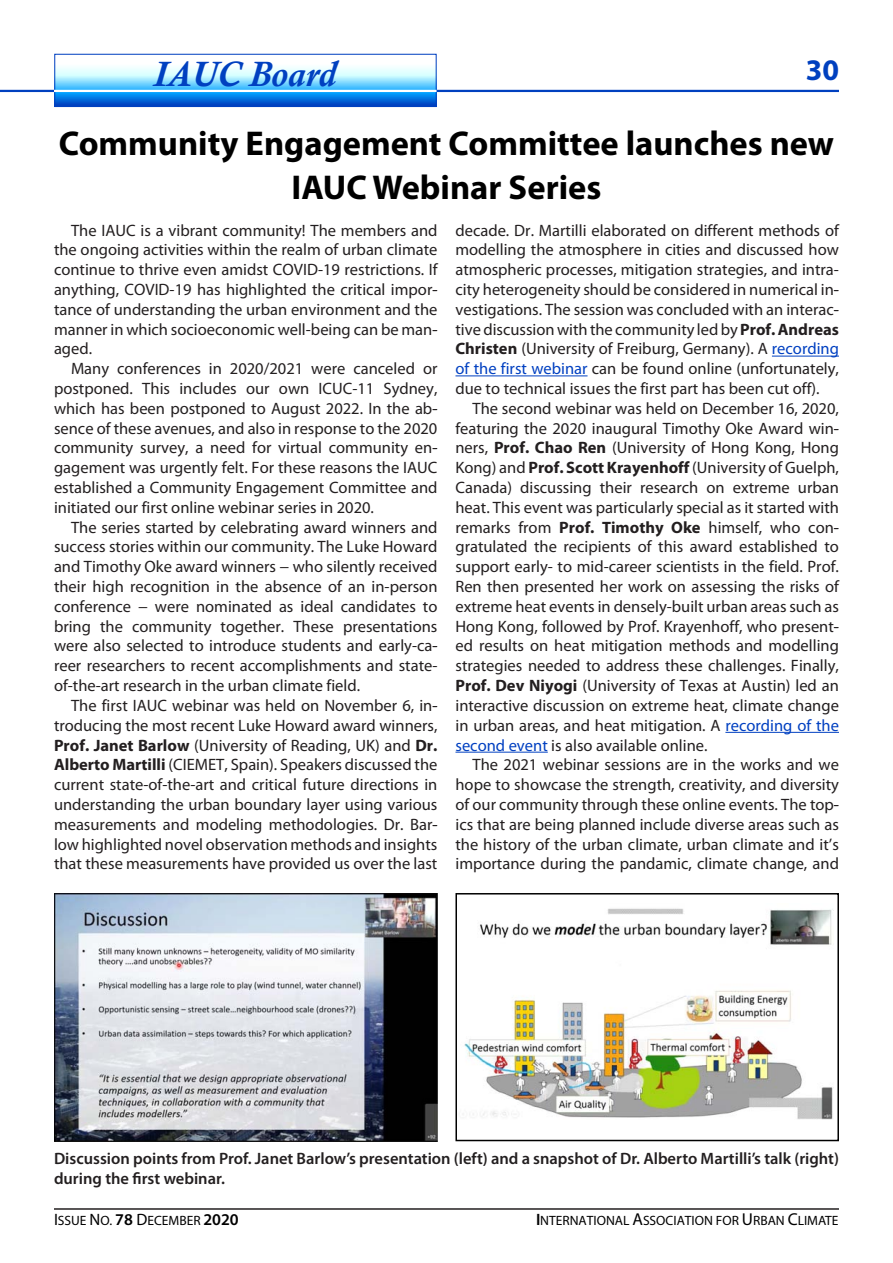
<style>
.page{position:relative;width:893px;height:1263px;background:#fff}
.page>*{position:absolute;margin:0;border:0;box-sizing:border-box;transform-origin:0 0}
.t1{font:italic 700 36px "Calisto";color:#0040c0}
.headline{font:700 34.5px/43.5px "Myriad Pro";color:#000;text-align:center}
.t2{font:700 30px "Myriad Pro";color:#0040bf}
.headline-2{font:16.5px/19.8px "Myriad Pro";color:#231f20;text-align:justify}
.subhead{font:600 16.5px/19.5px "Myriad Pro";color:#231f20}
.t3{font:13.5px "Myriad Pro";color:#000}
.s1{font-weight:700}
.s2{color:#0040c1}
.s3{font-size:16.5px}
.s4{font-weight:600;font-size:16.5px}
.s5{font-size:17.25px}
</style>
<div class="page">
<hr style="left:0;top:90px;width:839px;height:2px;background:#0040bf">
<svg style="left:56px;top:67px;width:379px;height:38px;background:#6abdf4"></svg>
<div style="left:54px;top:54px;width:383px;height:53px;border:1px solid #0040c0"></div>
<hr style="left:54px;top:90px;width:382px;height:2px;background:#fff">
<hr style="left:54px;top:1208px;width:785px;height:2px;background:#231f20">
<hr style="left:772px;top:356px;width:67px;height:1px;background:#0040c1">
<hr style="left:455px;top:375px;width:133px;height:1px;background:#0040c1">
<hr style="left:725px;top:732px;width:114px;height:1px;background:#0040c1">
<hr style="left:455px;top:752px;width:93px;height:1px;background:#0040c1">
<img style="left:54px;top:893px;width:383px;height:248px">
<img style="left:464px;top:908px;width:369px;height:211px">
<div style="left:455px;top:893px;width:384px;height:248px;border:2px solid #000"></div>
<p class="t1" style="left:154px;top:54px;width:184px">IAUC Board</p>
<p class="t2" style="left:806px;top:50px;width:35px">30</p>
<p class="headline" style="left:59px;top:121px;width:777px">Community Engagement Committee launches new<br>IAUC Webinar Series</p>
<p class="headline-2" style="left:54px;top:220px;width:385px;text-indent:17px">The IAUC is a vibrant community! The members and the ongoing activities within the realm of urban climate continue to thrive even amidst COVID-19 restrictions. If anything, COVID-19 has highlighted the critical import tance of understanding the urban environment and the manner in which socioeconomic well-being can be mana aged.</p>
<p class="headline-2" style="left:54px;top:359px;width:385px;text-indent:17px">Many conferences in 2020/2021 were canceled or postponed. This includes our own ICUC-11 Sydney, which has been postponed to August 2022. In the abs sence of these avenues, and also in response to the 2020 community survey, a need for virtual community eng gagement was urgently felt. For these reasons the IAUC established a Community Engagement Committee and initiated our first online webinar series in 2020.</p>
<p class="headline-2" style="left:54px;top:517px;width:385px;text-indent:17px">The series started by celebrating award winners and success stories within our community. The Luke Howard and Timothy Oke award winners − who silently received their high recognition in the absence of an in-person conference − were nominated as ideal candidates to bring the community together. These presentations were also selected to introduce students and early-car reer researchers to recent accomplishments and state&shy;of-the-art research in the urban climate field.</p>
<p class="headline-2" style="left:54px;top:695px;width:385px;text-indent:17px">The first IAUC webinar was held on November 6, int troducing the most recent Luke Howard award winners, <span class="s1">Prof. Janet Barlow</span> (University of Reading, UK) and <span class="s1">Dr.<br>Alberto Martilli</span> (CIEMET, Spain). Speakers discussed the current state-of-the-art and critical future directions in understanding the urban boundary layer using various measurements and modeling methodologies. Dr. Barl low highlighted novel observation methods and insights that these measurements have provided us over the last</p>
<p class="headline-2" style="left:455px;top:220px;width:385px">decade. Dr. Martilli elaborated on different methods of modelling the atmosphere in cities and discussed how atmospheric processes, mitigation strategies, and intra&shy;city heterogeneity should be considered in numerical inv vestigations. The session was concluded with an interact tive discussion with the community led by <span class="s1">Prof. Andreas Christen</span> (University of Freiburg, Germany). A <span class="s2">recording of the first webinar</span> can be found online (unfortunately, due to technical issues the first part has been cut off).</p>
<p class="headline-2" style="left:455px;top:398px;width:385px;text-indent:17px">The second webinar was held on December 16, 2020, featuring the 2020 inaugural Timothy Oke Award winn ners, <span class="s1">Prof. Chao Ren</span> (University of Hong Kong, Hong Kong) and <span class="s1">Prof. Scott Krayenhoff</span> (University of Guelph, Canada) discussing their research on extreme urban heat. This event was particularly special as it started with remarks from <span class="s1">Prof. Timothy Oke</span> himself, who cong gratulated the recipients of this award established to support early- to mid-career scientists in the field. Prof.<br>Ren then presented her work on assessing the risks of extreme heat events in densely-built urban areas such as Hong Kong, followed by Prof. Krayenhoff, who presente ed results on heat mitigation methods and modelling strategies needed to address these challenges. Finally, <span class="s1">Prof. Dev Niyogi</span> (University of Texas at Austin) led an interactive discussion on extreme heat, climate change in urban areas, and heat mitigation. A <span class="s2">recording of the second event</span> is also available online.</p>
<p class="headline-2" style="left:455px;top:755px;width:385px;text-indent:17px">The 2021 webinar sessions are in the works and we hope to showcase the strength, creativity, and diversity of our community through these online events. The topi ics that are being planned include diverse areas such as the history of the urban climate, urban climate and it’s importance during the pandamic, climate change, and</p>
<p class="subhead" style="left:54px;top:1148px;width:786px">Discussion points from Prof. Janet Barlow’s presentation (left) and a snapshot of Dr. Alberto Martilli’s talk (right) during the first webinar.</p>
<p class="t3" style="left:54px;top:1212px;width:186px"><span class="s3">I</span>SSUE <span class="s3">N</span>O. <span class="s4">78</span> <span class="s3">D</span>ECEMBER <span class="s4">2020</span></p>
<p class="t3" style="left:536px;top:1212px;width:304px"><span class="s4">I</span>NTERNATIONAL <span class="s5">A</span>SSOCIATION FOR <span class="s5">U</span>RBAN <span class="s5">C</span>LIMATE</p>
</div>
